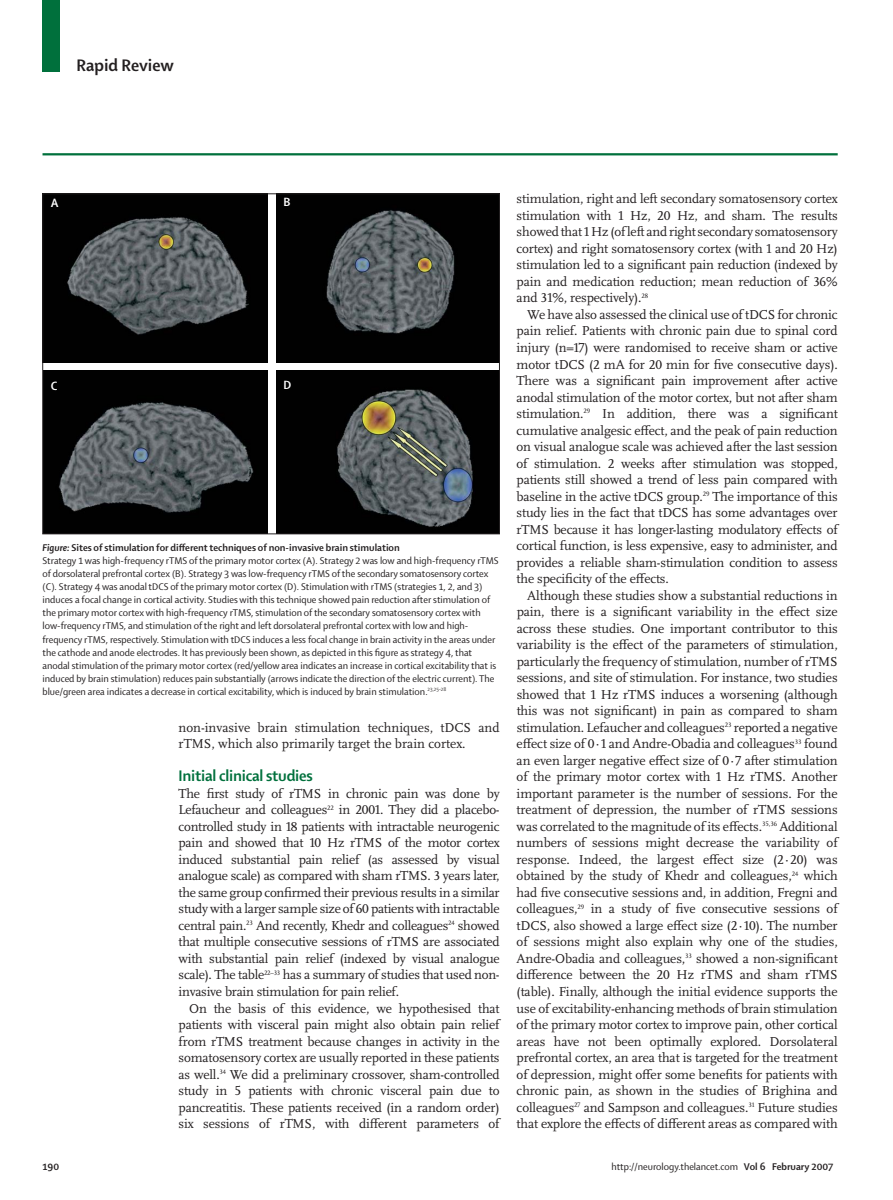
<style>
.page{position:relative;width:893px;height:1200px;background:#fff}
.page>*{position:absolute;margin:0;border:0;box-sizing:border-box;transform-origin:0 0}
.t1{font:700 18px "Shaker 2 Lancet";color:#231f20}
.t2{font:700 16.5px "Shaker 2 Lancet";letter-spacing:-.01em;color:#00703c}
.t3{font:13.5px/16.5px "Scala Lancet Pro";letter-spacing:-.01em;color:#231f20;text-align:justify}
.t4{font:700 12.9px "Shaker 2 Lancet";color:#fff}
.t5{font:10.5px/13.2px "Shaker 2 Lancet";color:#231f20}
.t6{font:700 10.5px "Shaker 2 Lancet";color:#231f20}
.s1{font-weight:700;font-style:italic}
.s2{font-weight:700}
</style>
<div class="page">
<div style="left:43px;top:0;width:17px;height:71px;background:#00703c"></div>
<hr style="left:43px;top:153px;width:795px;height:2px;background:#00703c">
<img style="left:45px;top:195px;width:222px;height:167px">
<img style="left:276px;top:195px;width:222px;height:167px">
<img style="left:45px;top:370px;width:223px;height:162px">
<img style="left:276px;top:370px;width:222px;height:162px">
<div style="left:43px;top:193px;width:457px;height:341px;border:1px solid #231f20"></div>
<h1 class="t1" style="left:77px;top:58px;width:99px">Rapid Review</h1>
<p class="t4" style="left:51px;top:197px;width:9px">A</p>
<p class="t4" style="left:283px;top:197px;width:9px">B</p>
<p class="t4" style="left:51px;top:380px;width:8px">C</p>
<p class="t4" style="left:283px;top:380px;width:9px">D</p>
<p class="t5" style="left:43px;top:541px;width:458px"><span class="s1">Figure:</span> <span class="s2">Sites of stimulation for different techniques of non-invasive brain stimulation<br></span>Strategy 1 was high-frequency rTMS of the primary motor cortex (A). Strategy 2 was low and high-frequency rTMS of dorsolateral prefrontal cortex (B). Strategy 3 was low-frequency rTMS of the secondary somatosensory cortex (C). Strategy 4 was anodal tDCS of the primary motor cortex (D). Stimulation with rTMS (strategies 1, 2, and 3) induces a focal change in cortical activity. Studies with this technique showed pain reduction after stimulation of the primary motor cortex with high-frequency rTMS, stimulation of the secondary somatosensory cortex with low-frequency rTMS, and stimulation of the right and left dorsolateral prefrontal cortex with low and high&shy;frequency rTMS, respectively. Stimulation with tDCS induces a less focal change in brain activity in the areas under the cathode and anode electrodes. It has previously been shown, as depicted in this figure as strategy 4, that anodal stimulation of the primary motor cortex (red/yellow area indicates an increase in cortical excitability that is induced by brain stimulation) reduces pain substantially (arrows indicate the direction of the electric current). The blue/green area indicates a decrease in cortical excitability, which is induced by brain stimulation.<sup>23,25–28</sup></p>
<p class="t3" style="left:179px;top:720px;width:323px">non-invasive brain stimulation techniques, tDCS and rTMS, which also primarily target the brain cortex.</p>
<p class="t2" style="left:179px;top:769px;width:136px">Initial clinical studies</p>
<p class="t3" style="left:179px;top:786px;width:323px">The first study of rTMS in chronic pain was done by Lefaucheur and colleagues<sup>22</sup> in 2001. They did a placebo&shy;controlled study in 18 patients with intractable neurogenic pain and showed that 10 Hz rTMS of the motor cortex induced substantial pain relief (as assessed by visual analogue scale) as compared with sham rTMS. 3 years later, the same group confirmed their previous results in a similar study with a larger sample size of 60 patients with intractable central pain.<sup>23</sup> And recently, Khedr and colleagues<sup>24</sup> showed that multiple consecutive sessions of rTMS are associated with substantial pain relief (indexed by visual analogue scale). The table<sup>22–33</sup> has a summary of studies that used non&shy;invasive brain stimulation for pain relief.</p>
<p class="t3" style="left:179px;top:1000px;width:323px;text-indent:11px">On the basis of this evidence, we hypothesised that patients with visceral pain might also obtain pain relief from rTMS treatment because changes in activity in the somatosensory cortex are usually reported in these patients as well.<sup>34</sup> We did a preliminary crossover, sham-controlled study in 5 patients with chronic visceral pain due to pancreatitis. These patients received (in a random order) six sessions of rTMS, with different parameters of</p>
<p class="t3" style="left:517px;top:192px;width:323px">stimulation, right and left secondary somatosensory cortex stimulation with 1 Hz, 20 Hz, and sham. The results showed that 1 Hz (of left and right secondary somatosensory cortex) and right somatosensory cortex (with 1 and 20 Hz) stimulation led to a significant pain reduction (indexed by pain and medication reduction; mean reduction of 36% and 31%, respectively).<sup>28</sup></p>
<p class="t3" style="left:517px;top:307px;width:323px;text-indent:11px">We have also assessed the clinical use of tDCS for chronic pain relief. Patients with chronic pain due to spinal cord injury (n=17) were randomised to receive sham or active motor tDCS (2 mA for 20 min for five consecutive days).<br>There was a significant pain improvement after active anodal stimulation of the motor cortex, but not after sham stimulation.<sup>29</sup> In addition, there was a significant cumulative analgesic effect, and the peak of pain reduction on visual analogue scale was achieved after the last session of stimulation. 2 weeks after stimulation was stopped, patients still showed a trend of less pain compared with baseline in the active tDCS group.<sup>29</sup> The importance of this study lies in the fact that tDCS has some advantages over rTMS because it has longer-lasting modulatory effects of cortical function, is less expensive, easy to administer, and provides a reliable sham-stimulation condition to assess the specificity of the effects.</p>
<p class="t3" style="left:517px;top:588px;width:323px;text-indent:11px">Although these studies show a substantial reductions in pain, there is a significant variability in the effect size across these studies. One important contributor to this variability is the effect of the parameters of stimulation, particularly the frequency of stimulation, number of rTMS sessions, and site of stimulation. For instance, two studies showed that 1 Hz rTMS induces a worsening (although this was not significant) in pain as compared to sham stimulation. Lefaucher and colleagues<sup>23</sup> reported a negative effect size of 0·1 and Andre-Obadia and colleagues<sup>33</sup> found an even larger negative effect size of 0·7 after stimulation of the primary motor cortex with 1 Hz rTMS. Another important parameter is the number of sessions. For the treatment of depression, the number of rTMS sessions was correlated to the magnitude of its effects.<sup>35,36</sup> Additional numbers of sessions might decrease the variability of response. Indeed, the largest effect size (2·20) was obtained by the study of Khedr and colleagues,<sup>24</sup> which had five consecutive sessions and, in addition, Fregni and colleagues,<sup>29</sup> in a study of five consecutive sessions of tDCS, also showed a large effect size (2·10). The number of sessions might also explain why one of the studies, Andre-Obadia and colleagues,<sup>33</sup> showed a non-significant difference between the 20 Hz rTMS and sham rTMS (table). Finally, although the initial evidence supports the use of excitability-enhancing methods of brain stimulation of the primary motor cortex to improve pain, other cortical areas have not been optimally explored. Dorsolateral prefrontal cortex, an area that is targeted for the treatment of depression, might offer some benefits for patients with chronic pain, as shown in the studies of Brighina and colleagues<sup>27</sup> and Sampson and colleagues.<sup>31</sup> Future studies that explore the effects of different areas as compared with</p>
<p class="t6" style="left:43px;top:1162px;width:18px">190</p>
<p class="t5" style="left:611px;top:1160px;width:223px">http://neurology.thelancet.com <span class="s2">Vol 6 February 2007</span></p>
</div>
